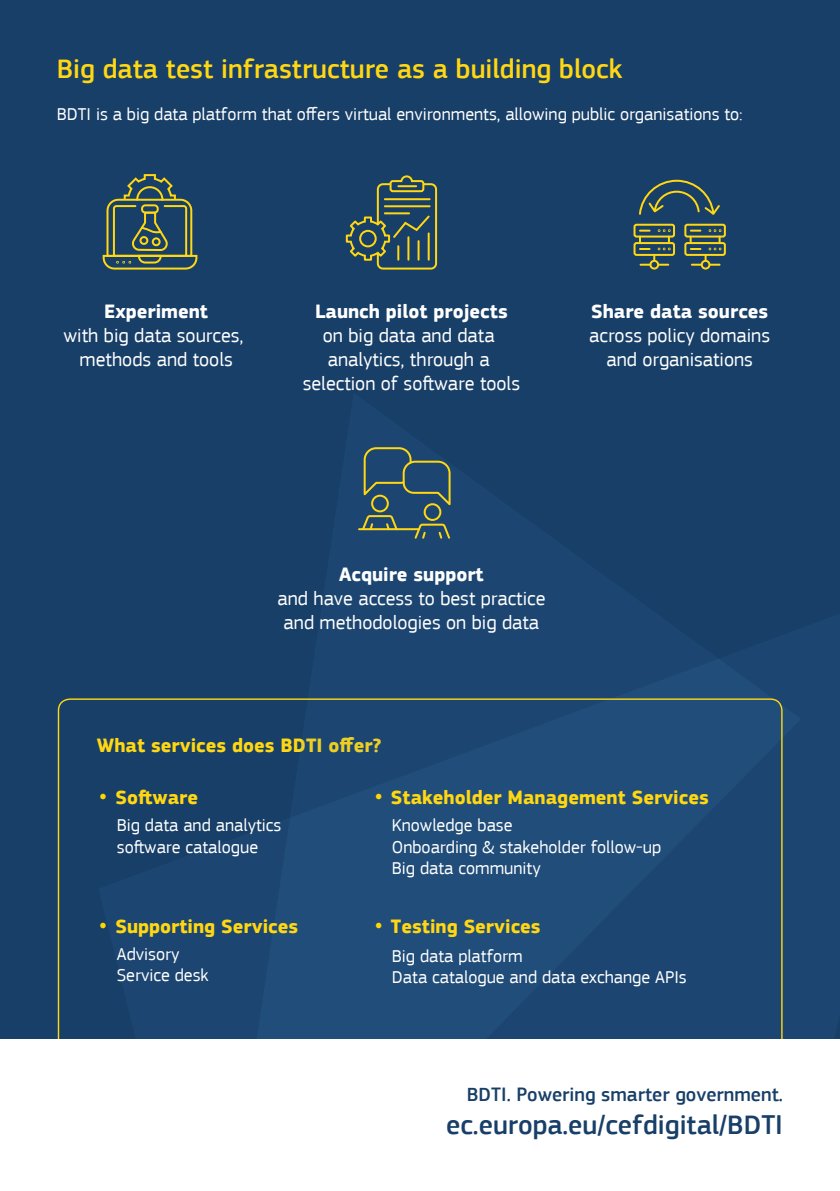
<style>
.page{position:relative;width:840px;height:1191px;background:#fff}
.page>*{position:absolute;margin:0;border:0;box-sizing:border-box;transform-origin:0 0}
.t1{font:500 28px "EC Square Sans Pro";color:#ffd712}
.t2{font:500 28px "EC Square Sans Pro";color:#183f68}
.t3{font:20px/24px "EC Square Sans Pro";color:#fff;text-align:center}
.t4{font:700 20px "EC Square Sans Pro";color:#ffd712}
.t5{font:700 20px "EC Square Sans Pro";color:#fff}
.t6{font:500 20px "EC Square Sans Pro";color:#183f68}
.t7{font:18px/21.6px "EC Square Sans Pro";color:#fff}
.s1{font-weight:400;font-size:30px;color:#ffd700}
</style>
<div class="page">
<div style="left:0;top:0;width:839px;height:1191px;background:#183f68"></div>
<div style="left:257px;top:659px;width:544px;height:380px;background:#204d79"></div>
<div style="left:0;top:1039px;width:839px;height:152px;background:#fff"></div>
<svg style="left:102px;top:174px;width:96px;height:96px"></svg>
<svg style="left:345px;top:175px;width:93px;height:95px"></svg>
<div style="left:633px;top:224px;width:41px;height:13px;border:2px solid #ffd712;border-radius:2px"></div>
<div style="left:684px;top:224px;width:41px;height:13px;border:2px solid #ffd712;border-radius:2px"></div>
<div style="left:633px;top:242px;width:41px;height:14px;border:2px solid #ffd712;border-radius:2px"></div>
<div style="left:684px;top:242px;width:41px;height:14px;border:2px solid #ffd712;border-radius:2px"></div>
<div style="left:649px;top:260px;width:9px;height:9px;border:2px solid #ffd712;border-radius:50%"></div>
<svg style="left:638px;top:229px;width:33px;height:37px"></svg>
<div style="left:700px;top:260px;width:10px;height:9px;border:2px solid #ffd712;border-radius:50%"></div>
<svg style="left:689px;top:229px;width:33px;height:37px"></svg>
<svg style="left:639px;top:179px;width:81px;height:36px"></svg>
<hr style="left:359px;top:528px;width:59px;height:2px;background:#ffd712">
<svg style="left:360px;top:447px;width:91px;height:92px"></svg>
<h1 class="t1" style="left:57px;top:52px;width:566px">Big data test infrastructure as a building block</h1>
<p class="t7" style="left:57px;top:104px;width:687px">BDTI is a big data platform that offers virtual environments, allowing public organisations to:</p>
<p class="t5" style="left:104px;top:299px;width:105px">Experiment</p>
<p class="t3" style="left:63px;top:323px;width:181px">with big data sources, methods and tools</p>
<p class="t5" style="left:315px;top:299px;width:194px">Launch pilot projects</p>
<p class="t3" style="left:302px;top:323px;width:219px">on big data and data analytics, through a selection of soſtware tools</p>
<p class="t5" style="left:590px;top:299px;width:179px">Share data sources</p>
<p class="t3" style="left:589px;top:323px;width:182px">across policy domains and organisations</p>
<p class="t5" style="left:339px;top:562px;width:146px">Acquire support</p>
<p class="t3" style="left:277px;top:586px;width:269px">and have access to best practice and methodologies on big data</p>
<p class="t4" style="left:97px;top:734px;width:286px">What services does BDTI offer?</p>
<p class="t4" style="left:99px;top:785px;width:101px"><span class="s1">•</span> Soſtware</p>
<p class="t7" style="left:117px;top:814px;width:166px">Big data and analytics soſtware catalogue</p>
<p class="t4" style="left:99px;top:914px;width:201px"><span class="s1">•</span> Supporting Services</p>
<p class="t7" style="left:117px;top:943px;width:93px">Advisory<br>Service desk</p>
<p class="t4" style="left:374px;top:785px;width:336px"><span class="s1">•</span> Stakeholder Management Services</p>
<p class="t7" style="left:391px;top:814px;width:270px">Knowledge base<br>Onboarding &amp; stakeholder follow-up<br>Big data community</p>
<p class="t4" style="left:374px;top:914px;width:168px"><span class="s1">•</span> Testing Services</p>
<p class="t7" style="left:391px;top:945px;width:296px">Big data platform<br>Data catalogue and data exchange APIs</p>
<p class="t6" style="left:466px;top:1082px;width:317px">BDTI. Powering smarter government.</p>
<h1 class="t2" style="left:446px;top:1108px;width:338px">ec.europa.eu/cefdigital/BDTI</h1>
</div>
